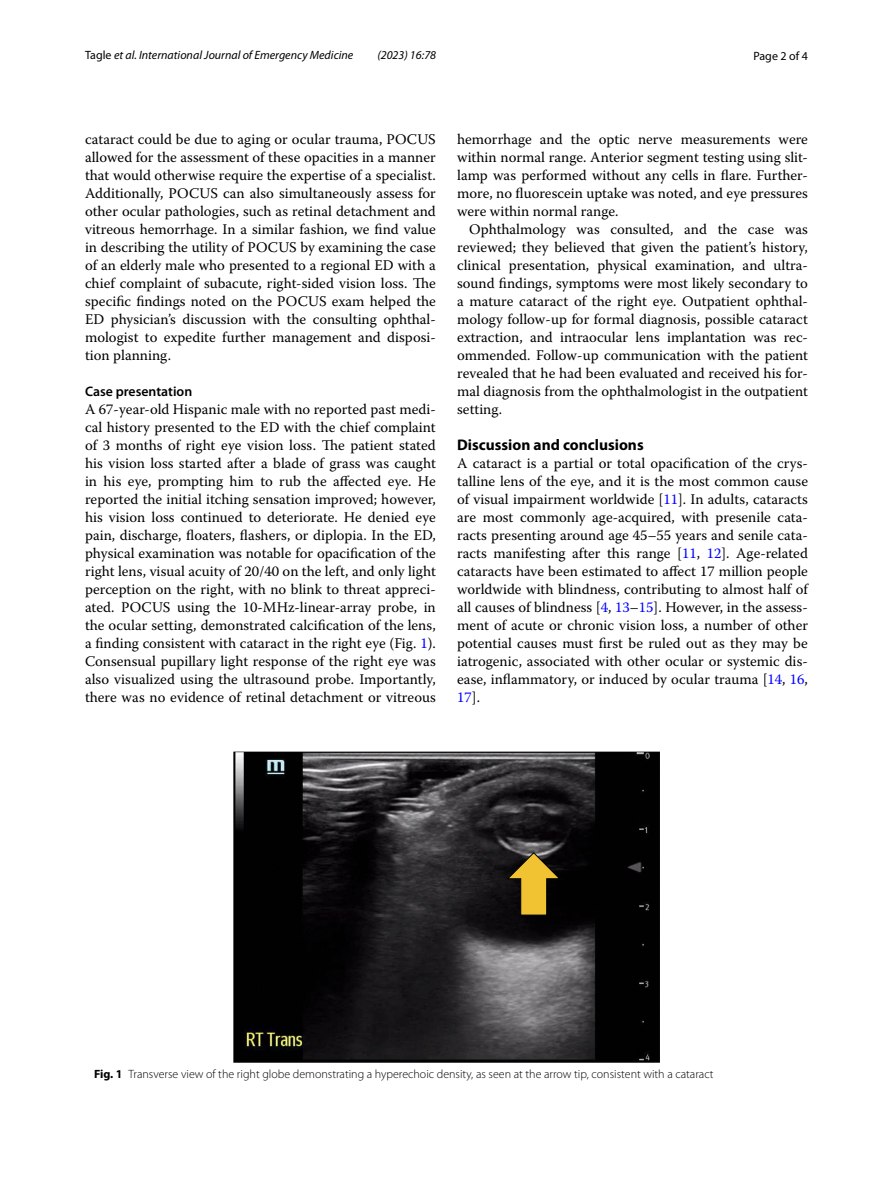
<style>
.page{position:relative;width:893px;height:1187px;background:#fff}
.page>*{position:absolute;margin:0;border:0;box-sizing:border-box;transform-origin:0 0}
.t1{font:700 15.45px "Myriad Pro";color:#000}
.t2{font:14.7px/18px "Warnock Pro";color:#000;text-align:justify}
.t3{font:600 13.8px "Myriad Pro";color:#000}
.t4{font:300 12px "Myriad Pro";color:#000}
.t5{font:italic 12px "Myriad Pro";color:#000}
.t6{font:12px "Myriad Pro";color:#000}
.s1{font-style:normal}
.s2{color:#00f}
.s3{font-weight:700}
</style>
<div class="page">
<img style="left:234px;top:751px;width:425px;height:311px">
<svg style="left:507px;top:851px;width:54px;height:64px;background:#745e20"></svg>
<p class="t5" style="left:85px;top:48px;width:270px"><span class="s1">Tagle</span> et al. International Journal of Emergency Medicine</p>
<p class="t5" style="left:377px;top:48px;width:60px">(2023) 16:78</p>
<p class="t6" style="left:753px;top:48px;width:56px">Page 2 of 4</p>
<p class="t2" style="left:85px;top:130px;width:352px">cataract could be due to aging or ocular trauma, POCUS allowed for the assessment of these opacities in a manner that would otherwise require the expertise of a specialist.<br>Additionally, POCUS can also simultaneously assess for other ocular pathologies, such as retinal detachment and vitreous hemorrhage. In a similar fashion, we find value in describing the utility of POCUS by examining the case of an elderly male who presented to a regional ED with a chief complaint of subacute, right-sided vision loss. The specific findings noted on the POCUS exam helped the ED physician’s discussion with the consulting ophthal&shy;mologist to expedite further management and disposi&shy;tion planning.</p>
<p class="t3" style="left:85px;top:382px;width:109px">Case presentation</p>
<p class="t2" style="left:85px;top:400px;width:352px">A 67-year-old Hispanic male with no reported past medi&shy;cal history presented to the ED with the chief complaint of 3 months of right eye vision loss. The patient stated his vision loss started after a blade of grass was caught in his eye, prompting him to rub the affected eye. He reported the initial itching sensation improved; however, his vision loss continued to deteriorate. He denied eye pain, discharge, floaters, flashers, or diplopia. In the ED, physical examination was notable for opacification of the right lens, visual acuity of 20/40 on the left, and only light perception on the right, with no blink to threat appreci&shy;ated. POCUS using the 10-MHz-linear-array probe, in the ocular setting, demonstrated calcification of the lens, a finding consistent with cataract in the right eye (Fig. <span class="s2">1</span>).<br>Consensual pupillary light response of the right eye was also visualized using the ultrasound probe. Importantly, there was no evidence of retinal detachment or vitreous</p>
<p class="t2" style="left:457px;top:130px;width:352px">hemorrhage and the optic nerve measurements were within normal range. Anterior segment testing using slit&shy;lamp was performed without any cells in flare. Further&shy;more, no fluorescein uptake was noted, and eye pressures were within normal range.</p>
<p class="t2" style="left:457px;top:220px;width:352px;text-indent:12px">Ophthalmology was consulted, and the case was reviewed; they believed that given the patient’s history, clinical presentation, physical examination, and ultra&shy;sound findings, symptoms were most likely secondary to a mature cataract of the right eye. Outpatient ophthal&shy;mology follow-up for formal diagnosis, possible cataract extraction, and intraocular lens implantation was rec&shy;ommended. Follow-up communication with the patient revealed that he had been evaluated and received his for&shy;mal diagnosis from the ophthalmologist in the outpatient setting.</p>
<p class="t1" style="left:457px;top:434px;width:188px">Discussion and conclusions</p>
<p class="t2" style="left:457px;top:454px;width:352px">A cataract is a partial or total opacification of the crys&shy;talline lens of the eye, and it is the most common cause of visual impairment worldwide [<span class="s2">11</span>]. In adults, cataracts are most commonly age-acquired, with presenile cata&shy;racts presenting around age 45–55 years and senile cata&shy;racts manifesting after this range [<span class="s2">11</span>, <span class="s2">12</span>]. Age-related cataracts have been estimated to affect 17 million people worldwide with blindness, contributing to almost half of all causes of blindness [<span class="s2">4</span>, <span class="s2">13</span>–<span class="s2">15</span>]. However, in the assess&shy;ment of acute or chronic vision loss, a number of other potential causes must first be ruled out as they may be iatrogenic, associated with other ocular or systemic dis&shy;ease, inflammatory, or induced by ocular trauma [<span class="s2">14</span>, <span class="s2">16</span>, <span class="s2">17</span>].</p>
<p class="t4" style="left:94px;top:1067px;width:621px"><span class="s3">Fig. 1</span> Transverse view of the right globe demonstrating a hyperechoic density, as seen at the arrow tip, consistent with a cataract</p>
</div>
